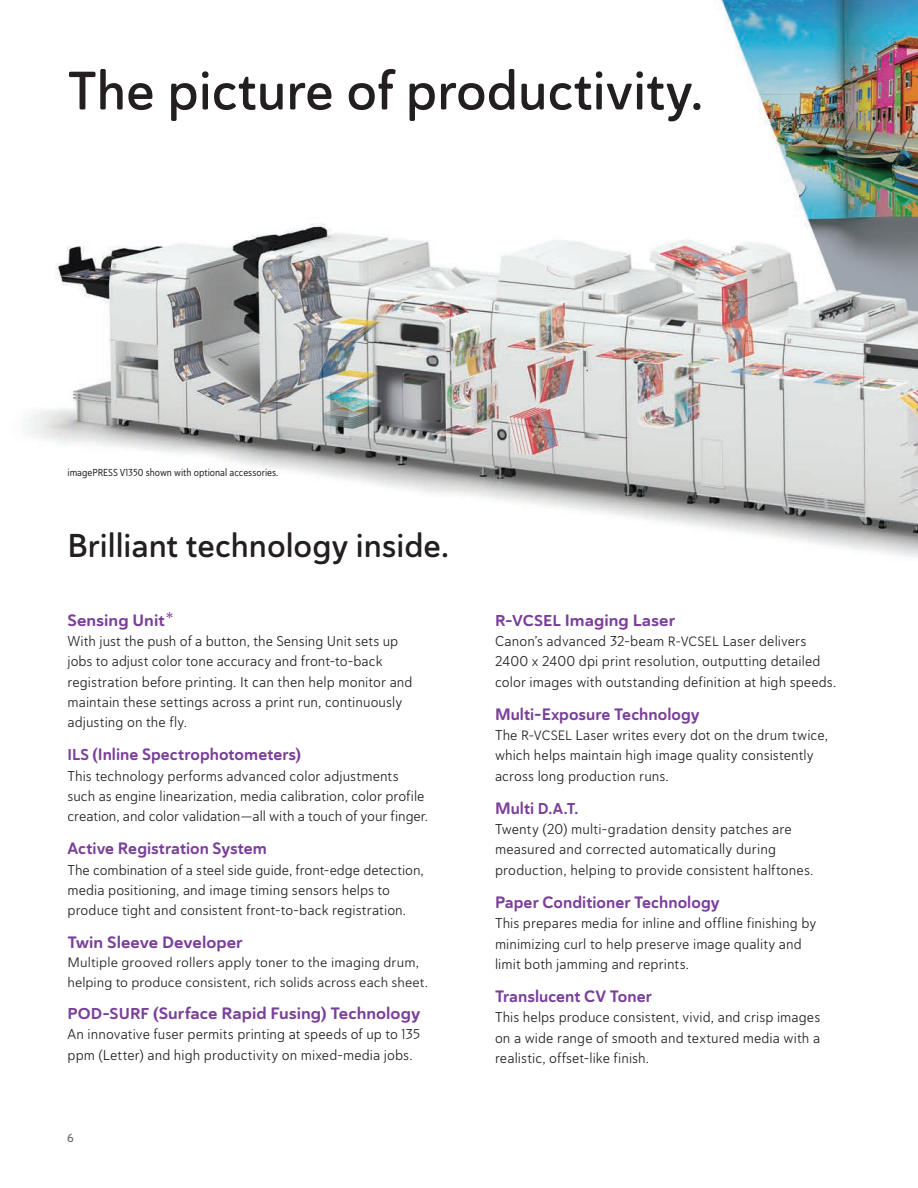
<style>
.page{position:relative;width:918px;height:1188px;background:#fff}
.page>*{position:absolute;margin:0;border:0;box-sizing:border-box;transform-origin:0 0}
.HEADLINE_Big{font:54px "Haboro Soft Nor Dem";color:#231f20}
.HEADLINE_small{font:33px "Haboro Soft Nor Dem";color:#231f20}
.SUBHEAD_-_PURPLE{font:16.5px "Haboro Soft Nor Bol";color:#7a4099}
.SUBHEAD_-_PURPLE-2{font:16.5px "Haboro Soft Nor Bol";color:#7a4099;scale:1.05 1}
.SUBHEAD_-_PURPLE-3{font:15.75px "Haboro Soft Nor Bol";color:#7a4099}
.BODY_COPY_-_Center_s{font:14.25px/20.2px "Haboro Soft Nor Boo";letter-spacing:.005em;color:#231f20}
.BODY_COPY_-_Center_s-2{font:13.5px/19.2px "Haboro Soft Nor Boo";letter-spacing:.005em;color:#231f20;scale:1.05 1}
.t1{font:12px "Haboro Soft Nor Med";color:#636366}
.KO_LITTLE_TYPE{font:10.5px "Haboro Soft Con Reg";color:#231f20}
.s1{font-size:10.2px}
.s2{font-family:"Haboro Soft Nor Reg"}
.s3{font-size:15.75px}
.s4{font-size:13.5px}
.s5{font-size:16.5px}
</style>
<div class="page">
<img style="left:27px;top:0;width:891px;height:557px">
<h1 class="HEADLINE_Big" style="left:68px;top:55px;width:637px">The picture of productivity.</h1>
<p class="KO_LITTLE_TYPE" style="left:68px;top:465px;width:213px">image<span class="s1">PRESS V1350</span> shown with optional accessories.</p>
<h2 class="HEADLINE_small" style="left:68px;top:524px;width:383px">Brilliant technology inside.</h2>
<h3 class="SUBHEAD_-_PURPLE-2" style="left:68px;top:609px;width:103px">Sensing Unit<span class="s2">*</span></h3>
<p class="BODY_COPY_-_Center_s" style="left:68px;top:631px;width:347px">With just the push of a button, the Sensing Unit sets up jobs to adjust color tone accuracy and front-to-back registration before printing. It can then help monitor and maintain these settings across a print run, continuously adjusting on the fly.</p>
<h3 class="SUBHEAD_-_PURPLE" style="left:68px;top:744px;width:235px"><span class="s3">ILS</span> (Inline Spectrophotometers)</h3>
<p class="BODY_COPY_-_Center_s" style="left:68px;top:765px;width:362px">This technology performs advanced color adjustments such as engine linearization, media calibration, color profile creation, and color validation—all with a touch of your finger.</p>
<h3 class="SUBHEAD_-_PURPLE" style="left:68px;top:838px;width:201px">Active Registration System</h3>
<p class="BODY_COPY_-_Center_s" style="left:68px;top:859px;width:358px">The combination of a steel side guide, front-edge detection, media positioning, and image timing sensors helps to produce tight and consistent front-to-back registration.</p>
<h3 class="SUBHEAD_-_PURPLE-2" style="left:68px;top:932px;width:168px">Twin Sleeve Developer</h3>
<p class="BODY_COPY_-_Center_s-2" style="left:68px;top:953px;width:345px">Multiple grooved rollers apply toner to the imaging drum, helping to produce consistent, rich solids across each sheet.</p>
<h3 class="SUBHEAD_-_PURPLE-2" style="left:68px;top:1003px;width:338px"><span class="s3">POD-SURF</span> (Surface Rapid Fusing) Technology</h3>
<p class="BODY_COPY_-_Center_s" style="left:68px;top:1024px;width:354px">An innovative fuser permits printing at speeds of up to 135 ppm (Letter) and high productivity on mixed-media jobs.</p>
<p class="t1" style="left:67px;top:1129px;width:8px">6</p>
<h3 class="SUBHEAD_-_PURPLE-2" style="left:495px;top:609px;width:173px"><span class="s3">R-VCSEL</span> Imaging Laser</h3>
<p class="BODY_COPY_-_Center_s" style="left:495px;top:631px;width:343px">Canon’s advanced 32-beam <span class="s4">R-VCSEL</span> Laser delivers<br>2400 x 2400 dpi print resolution, outputting detailed color images with outstanding definition at high speeds.</p>
<h3 class="SUBHEAD_-_PURPLE" style="left:495px;top:703px;width:206px">Multi-Exposure Technology</h3>
<p class="BODY_COPY_-_Center_s" style="left:495px;top:725px;width:335px">The <span class="s4">R-VCSEL</span> Laser writes every dot on the drum twice, which helps maintain high image quality consistently across long production runs.</p>
<h3 class="SUBHEAD_-_PURPLE-3" style="left:495px;top:798px;width:85px"><span class="s5">Multi</span> D.A.T.</h3>
<p class="BODY_COPY_-_Center_s" style="left:495px;top:819px;width:320px">Twenty (20) multi-gradation density patches are measured and corrected automatically during production, helping to provide consistent halftones.</p>
<h3 class="SUBHEAD_-_PURPLE" style="left:495px;top:891px;width:226px">Paper Conditioner Technology</h3>
<p class="BODY_COPY_-_Center_s" style="left:495px;top:913px;width:323px">This prepares media for inline and offline finishing by minimizing curl to help preserve image quality and limit both jamming and reprints.</p>
<h3 class="SUBHEAD_-_PURPLE" style="left:495px;top:986px;width:158px">Translucent CV Toner</h3>
<p class="BODY_COPY_-_Center_s" style="left:495px;top:1007px;width:327px;text-align:justify">This helps produce consistent, vivid, and crisp images on a wide range of smooth and textured media with a realistic, offset-like finish.</p>
</div>
